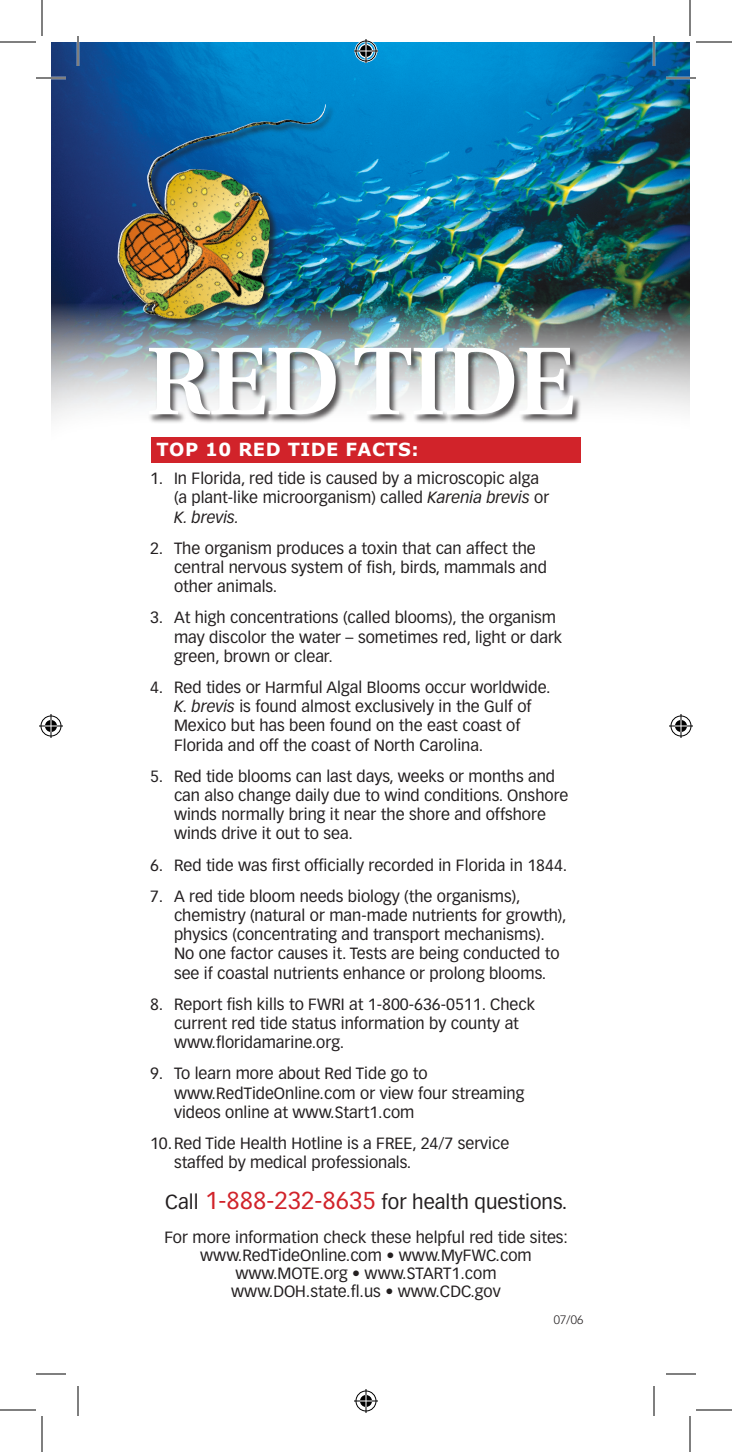
<style>
.page{position:relative;width:732px;height:1452px;background:#fff}
.page>*{position:absolute;margin:0;border:0;box-sizing:border-box;transform-origin:0 0}
.t1{font:600 96px "Utopia";letter-spacing:-.025em;color:#fff}
.t2{font:20px "Vectora LH";color:#231f20}
.t3{font:700 18px "Verdana";letter-spacing:.025em;color:#fff}
.Paragraph_Style_2{font:16px/19.2px "Vectora LH";color:#231f20}
.t4{font:300 12px "Vectora LH";color:#231f20}
.s1{font-style:italic}
.s2{font-size:24px;color:#d1232a}
</style>
<div class="page">
<img style="left:52px;top:42px;width:638px;height:261px">
<img style="left:51px;top:303px;width:639px;height:135px">
<div style="left:151px;top:438px;width:430px;height:25px;background:#d1232a"></div>
<div style="left:148px;top:346px;width:435px;height:78px;background:#231f20;opacity:.75"></div>
<div style="left:116px;top:104px;width:219px;height:225px;background:#231f20;opacity:.75"></div>
<img style="left:118px;top:104px;width:208px;height:215px">
<hr style="left:36px;top:77px;width:30px;height:2px;background:#fff">
<hr style="left:666px;top:77px;width:30px;height:2px;background:#fff">
<hr style="left:77px;top:36px;width:2px;height:30px;background:#fff">
<hr style="left:653px;top:36px;width:2px;height:30px;background:#fff">
<hr style="left:36px;top:78px;width:30px;height:1px;background:#000">
<hr style="left:666px;top:78px;width:30px;height:1px;background:#000">
<hr style="left:36px;top:1374px;width:30px;height:1px;background:#000">
<hr style="left:666px;top:1374px;width:30px;height:1px;background:#000">
<hr style="left:78px;top:36px;width:1px;height:30px;background:#000">
<hr style="left:78px;top:1386px;width:1px;height:30px;background:#000">
<hr style="left:654px;top:36px;width:1px;height:30px;background:#000">
<hr style="left:654px;top:1386px;width:1px;height:30px;background:#000">
<hr style="left:0;top:42px;width:36px;height:1px;background:#000">
<hr style="left:696px;top:42px;width:36px;height:1px;background:#000">
<hr style="left:0;top:1410px;width:36px;height:1px;background:#000">
<hr style="left:696px;top:1410px;width:36px;height:1px;background:#000">
<hr style="left:42px;top:0;width:1px;height:36px;background:#000">
<hr style="left:42px;top:1416px;width:1px;height:36px;background:#000">
<hr style="left:690px;top:0;width:1px;height:36px;background:#000">
<hr style="left:690px;top:1416px;width:1px;height:36px;background:#000">
<svg style="left:354px;top:39px;width:24px;height:24px"></svg>
<svg style="left:354px;top:1389px;width:24px;height:24px"></svg>
<svg style="left:39px;top:714px;width:24px;height:24px"></svg>
<svg style="left:669px;top:714px;width:24px;height:24px"></svg>
<p class="t1" style="left:146px;top:327px;width:431px">RED TIDE</p>
<p class="t3" style="left:157px;top:438px;width:264px">TOP 10 RED TIDE FACTS:</p>
<p class="Paragraph_Style_2" style="left:174px;top:469px;width:377px;text-indent:-24px">1. In Florida, red tide is caused by a microscopic alga (a plant-like microorganism) called <span class="s1">Karenia brevis</span> or<br><span class="s1">K. brevis.</span></p>
<p class="Paragraph_Style_2" style="left:174px;top:539px;width:374px;text-indent:-24px">2. The organism produces a toxin that can affect the central nervous system of fish, birds, mammals and other animals.</p>
<p class="Paragraph_Style_2" style="left:174px;top:608px;width:390px;text-indent:-24px">3. At high concentrations (called blooms), the organism may discolor the water – sometimes red, light or dark green, brown or clear.</p>
<p class="Paragraph_Style_2" style="left:174px;top:678px;width:378px;text-indent:-24px">4. Red tides or Harmful Algal Blooms occur worldwide.<br><span class="s1">K. brevis</span> is found almost exclusively in the Gulf of Mexico but has been found on the east coast of Florida and off the coast of North Carolina.</p>
<p class="Paragraph_Style_2" style="left:174px;top:767px;width:396px;text-indent:-24px">5. Red tide blooms can last days, weeks or months and can also change daily due to wind conditions. Onshore winds normally bring it near the shore and offshore winds drive it out to sea.</p>
<p class="Paragraph_Style_2" style="left:150px;top:856px;width:419px">6. Red tide was first officially recorded in Florida in 1844.</p>
<p class="Paragraph_Style_2" style="left:174px;top:887px;width:394px;text-indent:-24px">7. A red tide bloom needs biology (the organisms), chemistry (natural or man-made nutrients for growth), physics (concentrating and transport mechanisms).<br>No one factor causes it. Tests are being conducted to see if coastal nutrients enhance or prolong blooms.</p>
<p class="Paragraph_Style_2" style="left:174px;top:995px;width:363px;text-indent:-24px">8. Report fish kills to FWRI at 1-800-636-0511. Check current red tide status information by county at www.floridamarine.org.</p>
<p class="Paragraph_Style_2" style="left:174px;top:1064px;width:352px;text-indent:-24px">9. To learn more about Red Tide go to www.RedTideOnline.com or view four streaming videos online at www.Start1.com</p>
<p class="Paragraph_Style_2" style="left:174px;top:1134px;width:337px;text-indent:-24px">10. Red Tide Health Hotline is a FREE, 24/7 service staffed by medical professionals.</p>
<p class="t2" style="left:165px;top:1190px;width:404px">Call <span class="s2">1-888-232-8635</span> for health questions.</p>
<p class="Paragraph_Style_2" style="left:164px;top:1228px;width:405px">For more information check these helpful red tide sites:</p>
<p class="Paragraph_Style_2" style="left:200px;top:1246px;width:333px">www.RedTideOnline.com • www.MyFWC.com</p>
<p class="Paragraph_Style_2" style="left:235px;top:1264px;width:263px">www.MOTE.org • www.START1.com</p>
<p class="Paragraph_Style_2" style="left:231px;top:1282px;width:271px">www.DOH.state.fl.us • www.CDC.gov</p>
<p class="t4" style="left:554px;top:1313px;width:31px">07/06</p>
</div>
